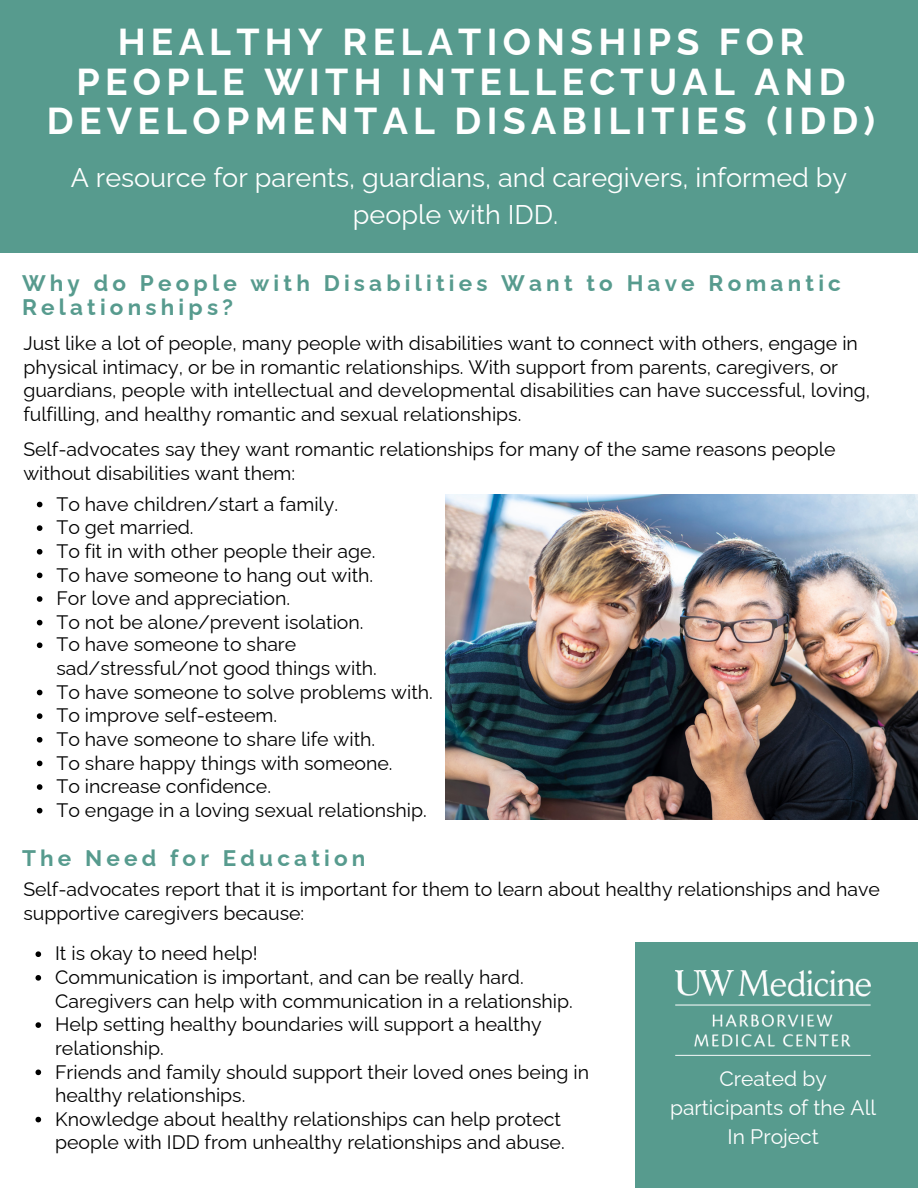
<style>
.page{position:relative;width:918px;height:1188px;background:#fff}
.page>*{position:absolute;margin:0;border:0;box-sizing:border-box;transform-origin:0 0}
.t1{font:700 37.5px/39.3px "Raleway";letter-spacing:.14em;color:#fff;text-align:center}
.t2{font:27px/37.2px "Raleway";color:#fff;text-align:center}
.t3{font:700 22.5px/23.7px "Raleway";letter-spacing:.185em;color:#579b8e}
.t4{font:21px/29.2px "Raleway";color:#fff;text-align:center}
.t5{font:19.5px/23.7px "Raleway";color:#000}
</style>
<div class="page">
<div style="left:0;top:0;width:918px;height:253px;background:#579b8e"></div>
<div style="left:636px;top:943px;width:282px;height:245px;background:#579b8e"></div>
<img style="left:676px;top:971px;width:194px;height:84px">
<img style="left:446px;top:494px;width:472px;height:325px">
<svg style="left:37px;top:502px;width:5px;height:5px"></svg>
<svg style="left:37px;top:525px;width:5px;height:6px"></svg>
<svg style="left:37px;top:549px;width:5px;height:6px"></svg>
<svg style="left:37px;top:573px;width:5px;height:5px"></svg>
<svg style="left:37px;top:596px;width:5px;height:6px"></svg>
<svg style="left:37px;top:620px;width:5px;height:5px"></svg>
<svg style="left:37px;top:642px;width:5px;height:6px"></svg>
<svg style="left:37px;top:690px;width:5px;height:5px"></svg>
<svg style="left:37px;top:713px;width:5px;height:6px"></svg>
<svg style="left:37px;top:737px;width:5px;height:6px"></svg>
<svg style="left:37px;top:761px;width:5px;height:5px"></svg>
<svg style="left:37px;top:784px;width:5px;height:6px"></svg>
<svg style="left:37px;top:808px;width:5px;height:5px"></svg>
<svg style="left:36px;top:951px;width:5px;height:6px"></svg>
<svg style="left:36px;top:975px;width:5px;height:6px"></svg>
<svg style="left:36px;top:1022px;width:5px;height:6px"></svg>
<svg style="left:36px;top:1070px;width:5px;height:5px"></svg>
<svg style="left:36px;top:1117px;width:5px;height:5px"></svg>
<h3 class="t1" style="left:47px;top:22px;width:830px">HEALTHY RELATIONSHIPS FOR<br>PEOPLE WITH INTELLECTUAL AND<br>DEVELOPMENTAL DISABILITIES (IDD)</h3>
<p class="t2" style="left:71px;top:159px;width:778px">A resource for parents, guardians, and caregivers, informed by people with IDD.</p>
<p class="t3" style="left:22px;top:271px;width:820px">Why do People with Disabilities Want to Have Romantic<br>Relationships?</p>
<p class="t5" style="left:23px;top:331px;width:848px">Just like a lot of people, many people with disabilities want to connect with others, engage in physical intimacy, or be in romantic relationships. With support from parents, caregivers, or guardians, people with intellectual and developmental disabilities can have successful, loving, fulfilling, and healthy romantic and sexual relationships.</p>
<p class="t5" style="left:23px;top:437px;width:814px">Self-advocates say they want romantic relationships for many of the same reasons people without disabilities want them:</p>
<p class="t5" style="left:56px;top:492px;width:283px">To have children/start a family.</p>
<p class="t5" style="left:56px;top:516px;width:139px">To get married.</p>
<p class="t5" style="left:56px;top:539px;width:320px">To fit in with other people their age.</p>
<p class="t5" style="left:56px;top:563px;width:318px">To have someone to hang out with.</p>
<p class="t5" style="left:56px;top:586px;width:235px">For love and appreciation.</p>
<p class="t5" style="left:56px;top:610px;width:309px">To not be alone/prevent isolation.</p>
<p class="t5" style="left:56px;top:633px;width:322px">To have someone to share sad/stressful/not good things with.</p>
<p class="t5" style="left:56px;top:680px;width:378px">To have someone to solve problems with.</p>
<p class="t5" style="left:56px;top:704px;width:222px">To improve self-esteem.</p>
<p class="t5" style="left:56px;top:727px;width:320px">To have someone to share life with.</p>
<p class="t5" style="left:56px;top:751px;width:338px">To share happy things with someone.</p>
<p class="t5" style="left:56px;top:774px;width:216px">To increase confidence.</p>
<h3 class="t5" style="left:56px;top:798px;width:372px">To engage in a loving sexual relationship.</h3>
<p class="t3" style="left:22px;top:846px;width:345px">The Need for Education</p>
<p class="t5" style="left:23px;top:877px;width:858px">Self-advocates report that it is important for them to learn about healthy relationships and have supportive caregivers because:</p>
<p class="t5" style="left:55px;top:942px;width:204px">It is okay to need help!</p>
<p class="t5" style="left:55px;top:965px;width:519px">Communication is important, and can be really hard.<br>Caregivers can help with communication in a relationship.</p>
<p class="t5" style="left:55px;top:1013px;width:488px">Help setting healthy boundaries will support a healthy relationship.</p>
<p class="t5" style="left:55px;top:1060px;width:536px">Friends and family should support their loved ones being in healthy relationships.</p>
<p class="t5" style="left:55px;top:1107px;width:511px">Knowledge about healthy relationships can help protect people with IDD from unhealthy relationships and abuse.</p>
<h4 class="t4" style="left:670px;top:1064px;width:207px">Created by participants of the All<br>In Project</h4>
</div>
